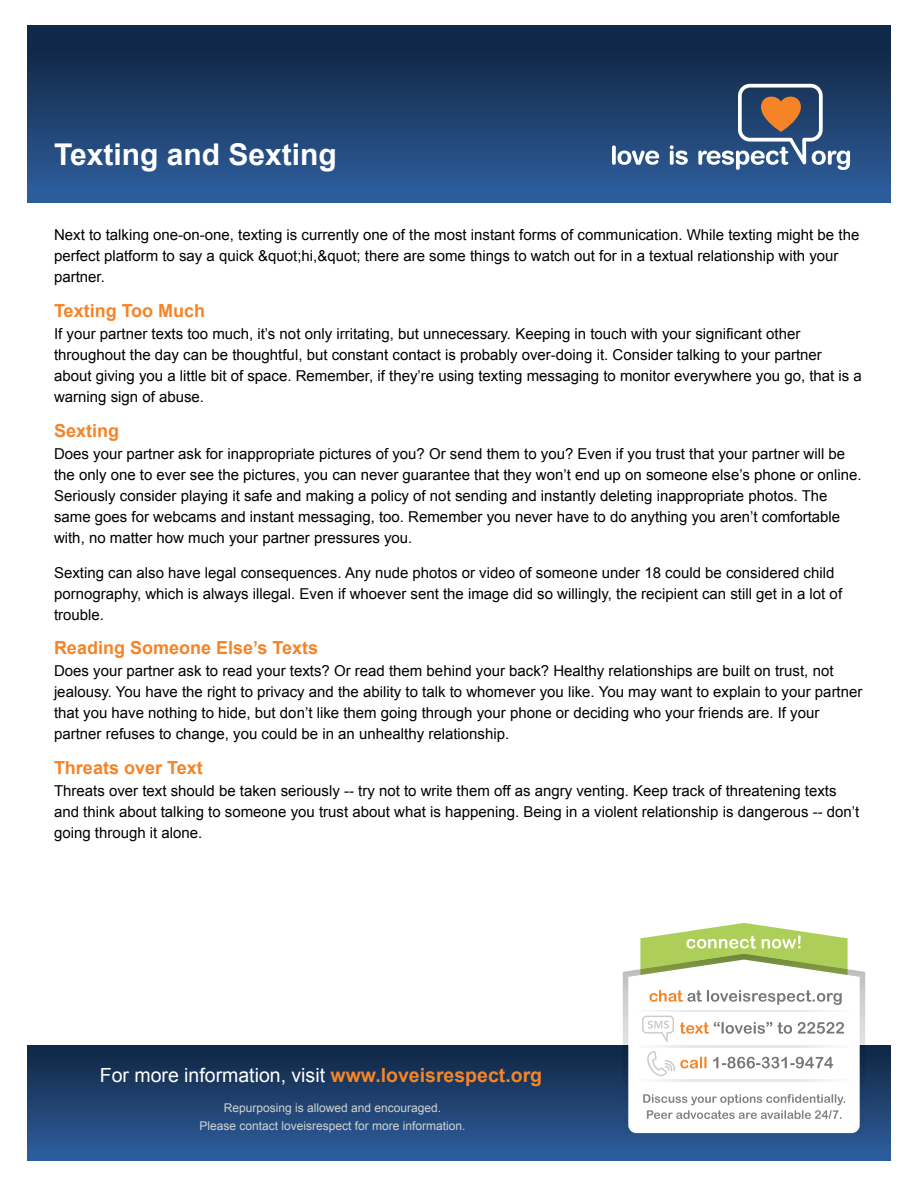
<style>
.page{position:relative;width:918px;height:1188px;background:#fff}
.page>*{position:absolute;margin:0;border:0;box-sizing:border-box;transform-origin:0 0}
.t1{font:700 30px "Arial";color:#fff}
.t2{font:19.5px "Arial";color:#fff}
.t3{font:700 18px "Arial";color:#f58427}
.t4{font:15px/21px "Arial";color:#000}
.t5{font:12px/18px "Arial";color:#d1d3d4;text-align:center}
.s1{font-weight:700;color:#f68428}
</style>
<div class="page">
<div style="left:27px;top:1045px;width:864px;height:116px;background:linear-gradient(to bottom,#102543,#2e5f9e)"></div>
<div style="left:27px;top:26px;width:864px;height:176px;background:linear-gradient(to bottom,#0e223e,#2e5e9d)"></div>
<svg style="left:612px;top:145px;width:4px;height:20px"></svg>
<svg style="left:617px;top:151px;width:42px;height:14px"></svg>
<svg style="left:670px;top:145px;width:18px;height:20px"></svg>
<svg style="left:698px;top:84px;width:152px;height:86px;background:#556783"></svg>
<svg style="left:623px;top:971px;width:242px;height:165px;background:#5a7293"></svg>
<svg style="left:628px;top:923px;width:232px;height:210px"></svg>
<h1 class="t1" style="left:54px;top:135px;width:284px">Texting and Sexting</h1>
<p class="t4" style="left:54px;top:225px;width:807px">Next to talking one-on-one, texting is currently one of the most instant forms of communication. While texting might be the perfect platform to say a quick &amp;quot;hi,&amp;quot; there are some things to watch out for in a textual relationship with your partner.</p>
<p class="t3" style="left:54px;top:299px;width:153px">Texting Too Much</p>
<p class="t4" style="left:54px;top:324px;width:809px">If your partner texts too much, it’s not only irritating, but unnecessary. Keeping in touch with your significant other throughout the day can be thoughtful, but constant contact is probably over-doing it. Consider talking to your partner about giving you a little bit of space. Remember, if they’re using texting messaging to monitor everywhere you go, that is a warning sign of abuse.</p>
<p class="t3" style="left:54px;top:418px;width:67px">Sexting</p>
<p class="t4" style="left:54px;top:444px;width:809px">Does your partner ask for inappropriate pictures of you? Or send them to you? Even if you trust that your partner will be the only one to ever see the pictures, you can never guarantee that they won’t end up on someone else’s phone or online.<br>Seriously consider playing it safe and making a policy of not sending and instantly deleting inappropriate photos. The same goes for webcams and instant messaging, too. Remember you never have to do anything you aren’t comfortable with, no matter how much your partner pressures you.</p>
<p class="t4" style="left:54px;top:562px;width:790px">Sexting can also have legal consequences. Any nude photos or video of someone under 18 could be considered child pornography, which is always illegal. Even if whoever sent the image did so willingly, the recipient can still get in a lot of trouble.</p>
<p class="t3" style="left:54px;top:636px;width:266px">Reading Someone Else’s Texts</p>
<p class="t4" style="left:54px;top:661px;width:810px">Does your partner ask to read your texts? Or read them behind your back? Healthy relationships are built on trust, not jealousy. You have the right to privacy and the ability to talk to whomever you like. You may want to explain to your partner that you have nothing to hide, but don’t like them going through your phone or deciding who your friends are. If your partner refuses to change, you could be in an unhealthy relationship.</p>
<p class="t3" style="left:54px;top:756px;width:150px">Threats over Text</p>
<p class="t4" style="left:54px;top:781px;width:807px">Threats over text should be taken seriously -- try not to write them off as angry venting. Keep track of threatening texts and think about talking to someone you trust about what is happening. Being in a violent relationship is dangerous -- don’t going through it alone.</p>
<h2 class="t2" style="left:100px;top:1062px;width:444px">For more information, visit <span class="s1">www.loveisrespect.org</span></h2>
<p class="t5" style="left:200px;top:1099px;width:268px">Repurposing is allowed and encouraged.<br>Please contact loveisrespect for more information.</p>
</div>
